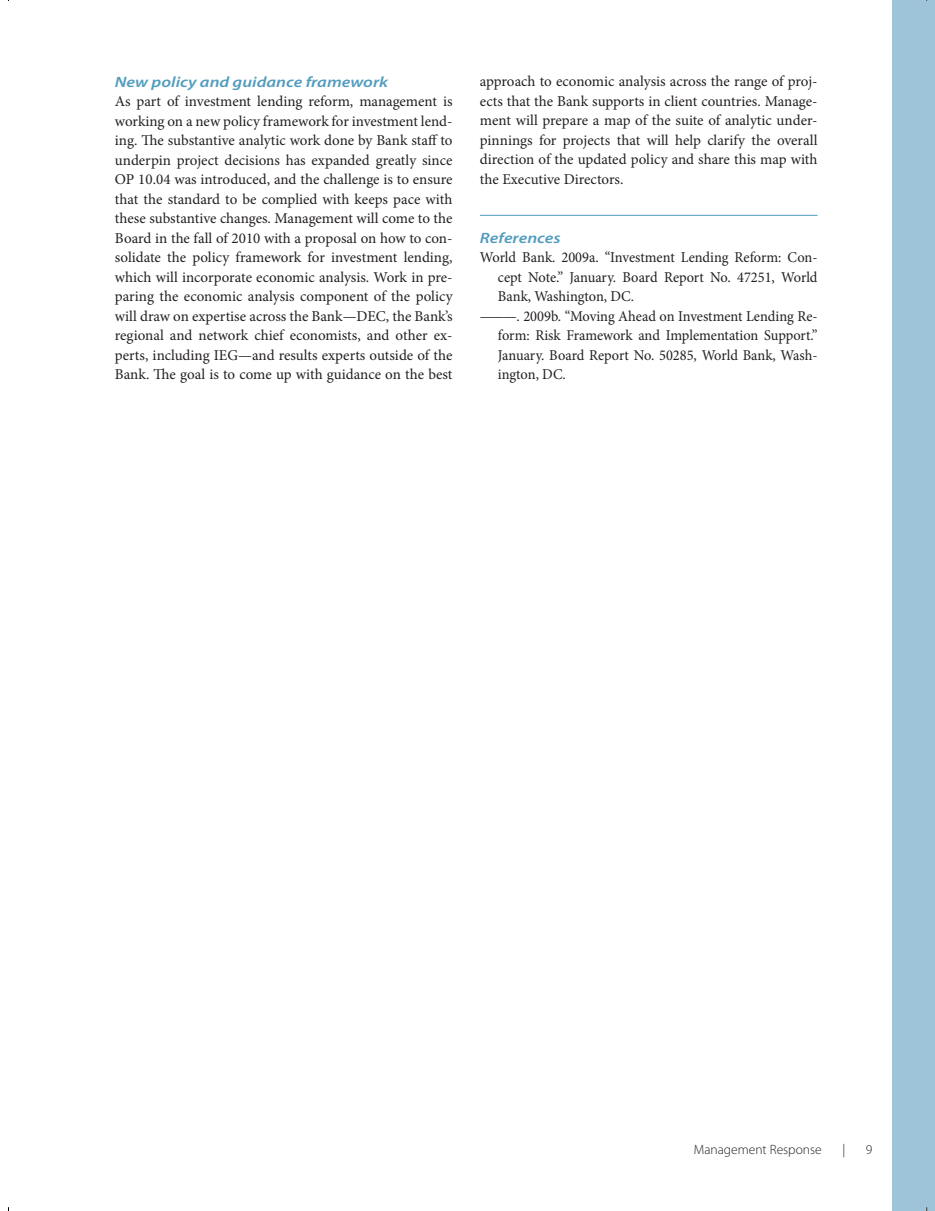
<style>
.page{position:relative;width:935px;height:1211px;background:#fff}
.page>*{position:absolute;margin:0;border:0;box-sizing:border-box;transform-origin:0 0}
.t1{font:15px/19.5px "Minion Pro";letter-spacing:-.005em;color:#231f20;text-align:justify}
.t2{font:15px "Minion Pro";letter-spacing:-.005em;color:#231f20;scale:.96 1}
.t3{font:italic 600 15px "Myriad Pro";color:#529cbe;scale:1.2 1}
.t4{font:300 13.5px "Myriad Pro";color:#231f20}
</style>
<div class="page">
<hr style="left:480px;top:215px;width:337px;height:1px;background:#529cbe">
<div style="left:892px;top:0;width:43px;height:1211px;background:#9ec4da"></div>
<p class="t3" style="left:115px;top:72px;width:229px">New policy and guidance framework</p>
<p class="t1" style="left:115px;top:92px;width:339px">As part of investment lending reform, management is working on a new policy framework for investment lend&shy;ing. The substantive analytic work done by Bank staff to underpin project decisions has expanded greatly since OP 10.04 was introduced, and the challenge is to ensure that the standard to be complied with keeps pace with these substantive changes. Management will come to the Board in the fall of 2010 with a proposal on how to con&shy;solidate the policy framework for investment lending, which will incorporate economic analysis. Work in pre&shy;paring the economic analysis component of the policy will draw on expertise across the Bank—DEC, the Bank’s regional and network chief economists, and other ex&shy;perts, including IEG—and results experts outside of the Bank. The goal is to come up with guidance on the best</p>
<p class="t1" style="left:480px;top:72px;width:339px">approach to economic analysis across the range of proj&shy;ects that the Bank supports in client countries. Manage&shy;ment will prepare a map of the suite of analytic under&shy;pinnings for projects that will help clarify the overall direction of the updated policy and share this map with the Executive Directors.</p>
<p class="t3" style="left:480px;top:228px;width:69px">References</p>
<p class="t2" style="left:480px;top:247px;width:353px">World Bank. 2009a. “Investment Lending Reform: Con-</p>
<p class="t2" style="left:498px;top:267px;width:334px">cept Note.” January. Board Report No. 47251, World</p>
<p class="t2" style="left:498px;top:286px;width:143px">Bank, Washington, DC.</p>
<p class="t2" style="left:480px;top:306px;width:353px">———. 2009b. “Moving Ahead on Investment Lending Re-</p>
<p class="t2" style="left:498px;top:325px;width:334px">form: Risk Framework and Implementation Support.”</p>
<p class="t2" style="left:498px;top:345px;width:334px">January. Board Report No. 50285, World Bank, Wash-</p>
<p class="t2" style="left:498px;top:364px;width:72px">ington, DC.</p>
<p class="t4" style="left:694px;top:1142px;width:129px">Management Response</p>
<p class="t4" style="left:842px;top:1142px;width:4px">|</p>
<p class="t4" style="left:866px;top:1142px;width:8px">9</p>
</div>
